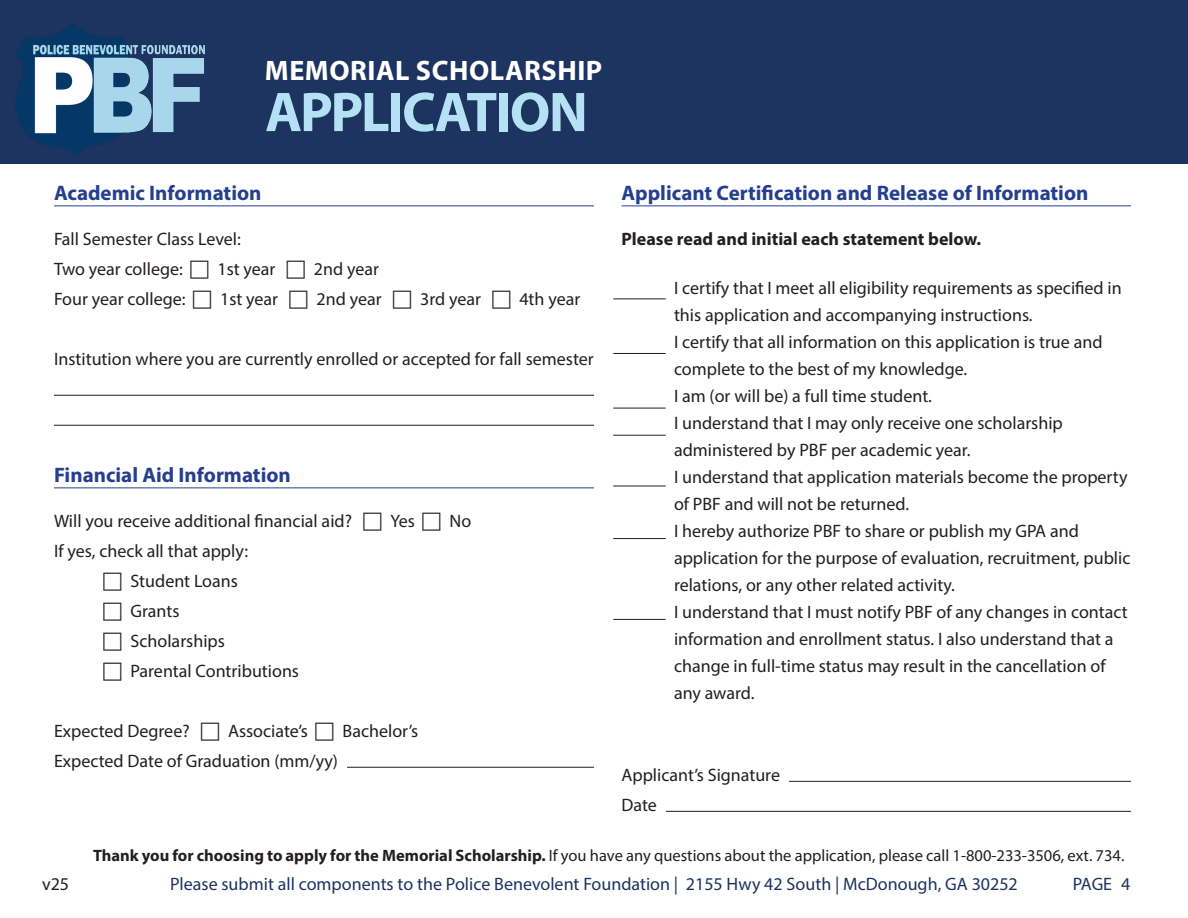
<style>
.page{position:relative;width:1188px;height:918px;background:#fff}
.page>*{position:absolute;margin:0;border:0;box-sizing:border-box;transform-origin:0 0}
.t1{font:700 56.55px "Myriad Pro";letter-spacing:-.035em;color:#b4e2f4}
.t2{font:700 28.2px "Myriad Pro";letter-spacing:.02em;color:#fff}
.Form_Section_Headings{font:700 21px "Myriad Pro";color:#253f8e}
.Bullet{font:18px/27px "Myriad Pro";color:#231f20}
.Form_Fields{font:18px "Myriad Pro";color:#231f20}
.t3{font:18px "Myriad Pro";color:#1d3360}
.Forms_Fields__City_State_Zip{font:18px "Myriad Pro";color:#231f20}
.Forms_Fields__City_State_Zip-2{font:700 18px "Myriad Pro";color:#231f20}
.t4{font:16.5px "Myriad Pro";color:#231f20}
.s1{font-weight:700}
</style>
<div class="page">
<div style="left:0;top:0;width:1188px;height:164px;background:#1d3360"></div>
<img style="left:15px;top:23px;width:190px;height:133px">
<hr style="left:54px;top:206px;width:540px;height:1px;background:#253f8e">
<hr style="left:54px;top:395px;width:540px;height:1px;background:#231f20">
<hr style="left:54px;top:425px;width:540px;height:1px;background:#231f20">
<hr style="left:54px;top:488px;width:540px;height:1px;background:#253f8e">
<hr style="left:347px;top:767px;width:247px;height:1px;background:#231f20">
<hr style="left:622px;top:206px;width:509px;height:1px;background:#253f8e">
<hr style="left:789px;top:781px;width:342px;height:1px;background:#231f20">
<hr style="left:666px;top:811px;width:465px;height:1px;background:#231f20">
<hr style="left:613px;top:298px;width:53px;height:1px;background:#231f20">
<hr style="left:613px;top:353px;width:53px;height:1px;background:#231f20">
<hr style="left:613px;top:408px;width:53px;height:1px;background:#231f20">
<hr style="left:613px;top:435px;width:53px;height:1px;background:#231f20">
<hr style="left:613px;top:486px;width:53px;height:1px;background:#231f20">
<hr style="left:613px;top:538px;width:53px;height:1px;background:#231f20">
<hr style="left:613px;top:619px;width:53px;height:1px;background:#231f20">
<h2 class="t2" style="left:265px;top:52px;width:339px">MEMORIAL SCHOLARSHIP</h2>
<h1 class="t1" style="left:265px;top:75px;width:324px">APPLICATION</h1>
<p class="Form_Section_Headings" style="left:54px;top:179px;width:209px">Academic Information</p>
<p class="Forms_Fields__City_State_Zip" style="left:54px;top:227px;width:188px">Fall Semester Class Level:</p>
<p class="Forms_Fields__City_State_Zip" style="left:54px;top:257px;width:130px">Two year college:</p>
<p class="Forms_Fields__City_State_Zip" style="left:217px;top:257px;width:60px">1st year</p>
<p class="Forms_Fields__City_State_Zip" style="left:314px;top:257px;width:67px">2nd year</p>
<p class="Form_Fields" style="left:54px;top:287px;width:133px">Four year college:</p>
<p class="Form_Fields" style="left:220px;top:287px;width:60px">1st year</p>
<p class="Form_Fields" style="left:317px;top:287px;width:67px">2nd year</p>
<p class="Form_Fields" style="left:420px;top:287px;width:62px">3rd year</p>
<p class="Form_Fields" style="left:519px;top:287px;width:62px">4th year</p>
<p class="Form_Fields" style="left:54px;top:347px;width:541px">Institution where you are currently enrolled or accepted for fall semester</p>
<p class="Form_Section_Headings" style="left:54px;top:461px;width:238px">Financial Aid Information</p>
<p class="Form_Fields" style="left:54px;top:509px;width:300px">Will you receive additional financial aid?</p>
<p class="Form_Fields" style="left:390px;top:509px;width:26px">Yes</p>
<p class="Form_Fields" style="left:450px;top:509px;width:23px">No</p>
<p class="Form_Fields" style="left:54px;top:539px;width:196px">If yes, check all that apply:</p>
<p class="Form_Fields" style="left:130px;top:569px;width:109px">Student Loans</p>
<p class="Form_Fields" style="left:130px;top:599px;width:51px">Grants</p>
<p class="Form_Fields" style="left:130px;top:629px;width:96px">Scholarships</p>
<p class="Form_Fields" style="left:130px;top:659px;width:170px">Parental Contributions</p>
<p class="Form_Fields" style="left:54px;top:719px;width:137px">Expected Degree?</p>
<p class="Form_Fields" style="left:228px;top:719px;width:81px">Associate’s</p>
<p class="Form_Fields" style="left:343px;top:719px;width:77px">Bachelor’s</p>
<p class="Form_Fields" style="left:54px;top:749px;width:286px">Expected Date of Graduation (mm/yy)</p>
<p class="Form_Section_Headings" style="left:622px;top:179px;width:468px">Applicant Certification and Release of Information</p>
<p class="Forms_Fields__City_State_Zip-2" style="left:622px;top:227px;width:361px">Please read and initial each statement below.</p>
<p class="Bullet" style="left:674px;top:274px;width:449px">I certify that I meet all eligibility requirements as specified in this application and accompanying instructions.</p>
<p class="Bullet" style="left:674px;top:328px;width:430px">I certify that all information on this application is true and complete to the best of my knowledge.</p>
<p class="Bullet" style="left:674px;top:382px;width:259px">I am (or will be) a full time student.</p>
<p class="Bullet" style="left:674px;top:409px;width:390px">I understand that I may only receive one scholarship administered by PBF per academic year.</p>
<p class="Bullet" style="left:674px;top:463px;width:455px">I understand that application materials become the property of PBF and will not be returned.</p>
<p class="Bullet" style="left:674px;top:517px;width:458px">I hereby authorize PBF to share or publish my GPA and application for the purpose of evaluation, recruitment, public relations, or any other related activity.</p>
<p class="Bullet" style="left:674px;top:598px;width:455px">I understand that I must notify PBF of any changes in contact information and enrollment status. I also understand that a change in full-time status may result in the cancellation of any award.</p>
<p class="Form_Fields" style="left:622px;top:763px;width:160px">Applicant’s Signature</p>
<p class="Form_Fields" style="left:622px;top:793px;width:37px">Date</p>
<p class="Bullet" style="left:42px;top:870px;width:29px">v25</p>
<p class="t4" style="left:93px;top:845px;width:1033px"><span class="s1">Thank you for choosing to apply for the Memorial Scholarship.</span> If you have any questions about the application, please call 1-800-233-3506, ext. 734.</p>
<p class="t3" style="left:170px;top:873px;width:849px">Please submit all components to the Police Benevolent Foundation | 2155 Hwy 42 South | McDonough, GA 30252</p>
<p class="t3" style="left:1073px;top:873px;width:59px">PAGE 4</p>
</div>
